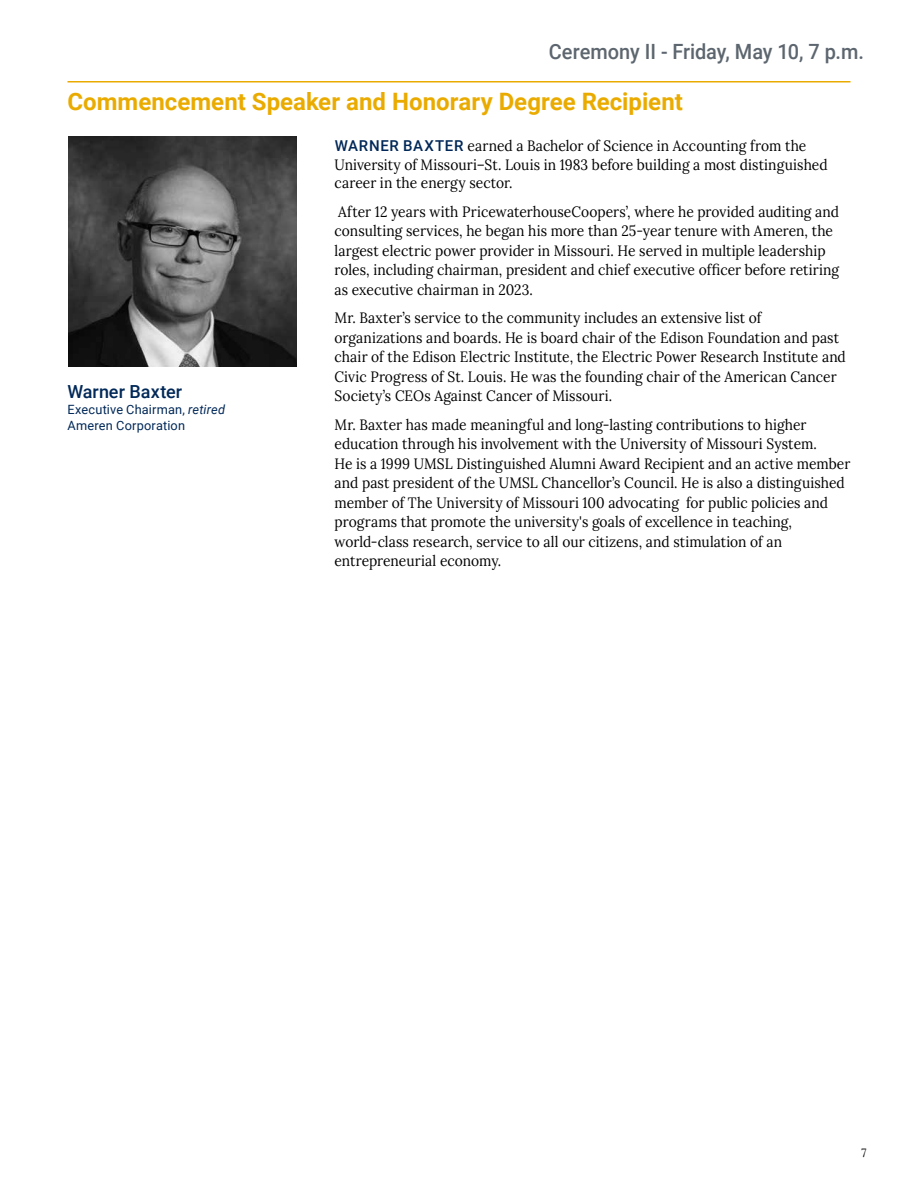
<style>
.page{position:relative;width:918px;height:1188px;background:#fff}
.page>*{position:absolute;margin:0;border:0;box-sizing:border-box;transform-origin:0 0}
.t1{font:700 24px "Roboto";color:#eaab00}
.t2{font:500 21px "Roboto";color:#5d666f;scale:.95 1}
.t3{font:500 18px "Roboto";color:#002858}
.t4{font:15px/19.5px "Lora";letter-spacing:.005em;color:#000;scale:.92 1}
.t5{font:12.75px/16.5px "Roboto";letter-spacing:.015em;color:#002858}
.t6{font:12px "Lora";color:#000;scale:.9 1}
.s1{font-style:italic}
.s2{font-family:"Roboto";font-weight:500;color:#002858}
</style>
<div class="page">
<img style="left:69px;top:137px;width:227px;height:229px">
<hr style="left:68px;top:81px;width:782px;height:1px;background:#eaab00">
<h2 class="t2" style="left:549px;top:37px;width:333px">Ceremony II - Friday, May 10, 7 p.m.</h2>
<h1 class="t1" style="left:68px;top:84px;width:617px">Commencement Speaker and Honorary Degree Recipient</h1>
<p class="t3" style="left:68px;top:379px;width:116px">Warner Baxter</p>
<p class="t5" style="left:68px;top:400px;width:159px">Executive Chairman, <span class="s1">retired<br></span>Ameren Corporation</p>
<p class="t4" style="left:335px;top:135px;width:538px;line-height:18.8px"><span class="s2">WARNER BAXTER</span> earned a Bachelor of Science in Accounting from the<br>University of Missouri–St. Louis in 1983 before building a most distinguished career in the energy sector.</p>
<p class="t4" style="left:335px;top:201px;width:550px">After 12 years with PricewaterhouseCoopers’, where he provided auditing and consulting services, he began his more than 25-year tenure with Ameren, the largest electric power provider in Missouri. He served in multiple leadership roles, including chairman, president and chief executive officer before retiring as executive chairman in 2023.</p>
<p class="t4" style="left:335px;top:307px;width:557px">Mr. Baxter’s service to the community includes an extensive list of organizations and boards. He is board chair of the Edison Foundation and past chair of the Edison Electric Institute, the Electric Power Research Institute and Civic Progress of St. Louis. He was the founding chair of the American Cancer Society’s CEOs Against Cancer of Missouri.</p>
<p class="t4" style="left:335px;top:414px;width:562px">Mr. Baxter has made meaningful and long-lasting contributions to higher education through his involvement with the University of Missouri System.<br>He is a 1999 UMSL Distinguished Alumni Award Recipient and an active member and past president of the UMSL Chancellor’s Council. He is also a distinguished member of The University of Missouri 100 advocating for public policies and programs that promote the university's goals of excellence in teaching, world-class research, service to all our citizens, and stimulation of an entrepreneurial economy.</p>
<p class="t6" style="left:862px;top:1144px;width:7px">7</p>
</div>
